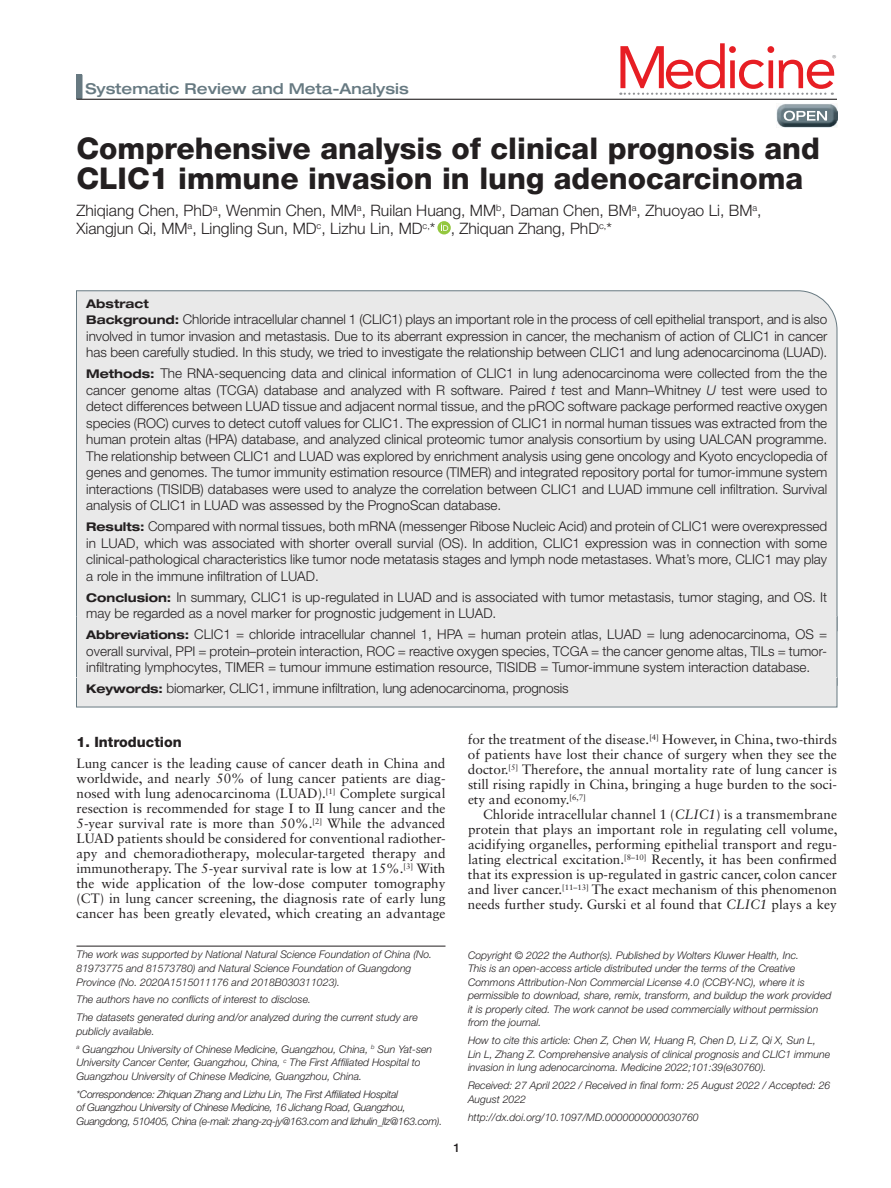
<style>
.page{position:relative;width:891px;height:1188px;background:#fff}
.page>*{position:absolute;margin:0;border:0;box-sizing:border-box;transform-origin:0 0}
.t1{font:59.4px "Avenir";letter-spacing:-.06em;color:#e71e24}
.t2{font:800 30px/30px "Helvetica Neue LT Std";color:#231f20}
.t3{font:300 15.75px/18px "Helvetica Neue LT Std";color:#231f20}
.t4{font:500 expanded 15px "Helvetica Neue LT Std";color:#667981}
.t5{font:800 14.25px "Helvetica Neue LT Std";color:#231f20}
.t6{font:300 13.5px/16.5px "Helvetica Neue LT Std";color:#231f20;text-align:justify}
.t7{font:13.5px/15px "Sabon LT Std";color:#231f20;text-align:justify}
.t8{font:700 expanded 12px "Helvetica Neue LT Std";color:#231f20}
.t9{font:500 12px "Helvetica Neue LT Std";color:#231f20}
.t10{font:italic 300 10.5px/13.5px "Helvetica Neue LT Std";color:#231f20}
.t11{font:italic 300 10.5px/13.5px "Helvetica Neue LT Std";letter-spacing:-.025em;color:#231f20}
.t12{font:500 10.35px "Akzidenz Grotesk BE";color:#909295}
.s1{font-weight:700;font-stretch:expanded;font-size:12px}
.s2{font-style:italic}
.s3{font-family:"Gandhari Unicode"}
</style>
<div class="page">
<div style="left:76px;top:74px;width:6px;height:25px;background:#677981"></div>
<hr style="left:76px;top:99px;width:761px;height:1px;background:#231f20">
<img style="left:776px;top:104px;width:61px;height:24px">
<svg style="left:784px;top:111px;width:43px;height:10px"></svg>
<svg style="left:620px;top:93px;width:213px;height:2px"></svg>
<div style="left:76px;top:290px;width:762px;height:342px;background:#e9e9e9"></div>
<div style="left:76px;top:616px;width:761px;height:71px;background:#e9e9e9"></div>
<div style="left:76px;top:678px;width:761px;height:29px;background:#e9e9e9"></div>
<svg style="left:437px;top:221px;width:14px;height:13px"></svg>
<svg style="left:441px;top:224px;width:7px;height:7px"></svg>
<hr style="left:76px;top:946px;width:370px;height:1px;background:#231f20">
<p class="t4" style="left:86px;top:80px;width:325px">Systematic Review and Meta-Analysis</p>
<h1 class="t1" style="left:615px;top:33px;width:223px">Medicine</h1>
<p class="t12" style="left:832px;top:52px;width:6px">®</p>
<h2 class="t2" style="left:76px;top:134px;width:745px">Comprehensive analysis of clinical prognosis and<br>CLIC1 immune invasion in lung adenocarcinoma</h2>
<p class="t3" style="left:76px;top:201px;width:687px">Zhiqiang Chen, PhD<sup>a</sup>, Wenmin Chen, MM<sup>a</sup>, Ruilan Huang, MM<sup>b</sup>, Daman Chen, BM<sup>a</sup>, Zhuoyao Li, BM<sup>a</sup>,<br>Xiangjun Qi, MM<sup>a</sup>, Lingling Sun, MD<sup>c</sup>, Lizhu Lin, MD<sup>c,</sup>* , Zhiquan Zhang, PhD<sup>c,</sup>*</p>
<p class="t8" style="left:86px;top:296px;width:64px">Abstract</p>
<p class="t6" style="left:86px;top:311px;width:743px"><span class="s1">Background:</span> Chloride intracellular channel 1 (CLIC1) plays an important role in the process of cell epithelial transport, and is also involved in tumor invasion and metastasis. Due to its aberrant expression in cancer, the mechanism of action of CLIC1 in cancer has been carefully studied. In this study, we tried to investigate the relationship between CLIC1 and lung adenocarcinoma (LUAD).</p>
<p class="t6" style="left:86px;top:365px;width:743px"><span class="s1">Methods:</span> The RNA-sequencing data and clinical information of CLIC1 in lung adenocarcinoma were collected from the the cancer genome altas (TCGA) database and analyzed with R software. Paired <span class="s2">t</span> test and Mann–Whitney <span class="s2">U</span> test were used to detect differences between LUAD tissue and adjacent normal tissue, and the pROC software package performed reactive oxygen species (ROC) curves to detect cutoff values for CLIC1. The expression of CLIC1 in normal human tissues was extracted from the human protein altas (HPA) database, and analyzed clinical proteomic tumor analysis consortium by using UALCAN programme.<br>The relationship between CLIC1 and LUAD was explored by enrichment analysis using gene oncology and Kyoto encyclopedia of genes and genomes. The tumor immunity estimation resource (TIMER) and integrated repository portal for tumor-immune system interactions (TISIDB) databases were used to analyze the correlation between CLIC1 and LUAD immune cell infiltration. Survival analysis of CLIC1 in LUAD was assessed by the PrognoScan database.</p>
<p class="t6" style="left:86px;top:518px;width:743px"><span class="s1">Results:</span> Compared with normal tissues, both mRNA (messenger Ribose Nucleic Acid) and protein of CLIC1 were overexpressed in LUAD, which was associated with shorter overall survial (OS). In addition, CLIC1 expression was in connection with some clinical-pathological characteristics like tumor node metatasis stages and lymph node metastases. What’s more, CLIC1 may play a role in the immune infiltration of LUAD.</p>
<p class="t6" style="left:86px;top:589px;width:742px"><span class="s1">Conclusion:</span> In summary, CLIC1 is up-regulated in LUAD and is associated with tumor metastasis, tumor staging, and OS. It may be regarded as a novel marker for prognostic judgement in LUAD.</p>
<p class="t6" style="left:86px;top:626px;width:743px"><span class="s1">Abbreviations:</span> CLIC1 = chloride intracellular channel 1, HPA = human protein atlas, LUAD = lung adenocarcinoma, OS = overall survival, PPI = protein–protein interaction, ROC = reactive oxygen species, TCGA = the cancer genome altas, TILs = tumor&shy;infiltrating lymphocytes, TIMER = tumour immune estimation resource, TISIDB = Tumor-immune system interaction database.</p>
<p class="t6" style="left:86px;top:680px;width:484px"><span class="s1">Keywords:</span> biomarker, CLIC1, immune infiltration, lung adenocarcinoma, prognosis</p>
<p class="t5" style="left:76px;top:734px;width:107px">1. Introduction</p>
<p class="t7" style="left:76px;top:756px;width:371px">Lung cancer is the leading cause of cancer death in China and worldwide, and nearly 50% of lung cancer patients are diag&shy;nosed with lung adenocarcinoma (LUAD).<sup>[1]</sup> Complete surgical resection is recommended for stage <span class="s3">Ⅰ</span> to <span class="s3">Ⅱ</span> lung cancer and the 5-year survival rate is more than 50%.<sup>[2]</sup> While the advanced LUAD patients should be considered for conventional radiother&shy;apy and chemoradiotherapy, molecular-targeted therapy and immunotherapy. The 5-year survival rate is low at 15%.<sup>[3]</sup> With the wide application of the low-dose computer tomography (CT) in lung cancer screening, the diagnosis rate of early lung cancer has been greatly elevated, which creating an advantage</p>
<p class="t7" style="left:468px;top:732px;width:371px">for the treatment of the disease.<sup>[4]</sup> However, in China, two-thirds of patients have lost their chance of surgery when they see the doctor.<sup>[5]</sup> Therefore, the annual mortality rate of lung cancer is still rising rapidly in China, bringing a huge burden to the soci&shy;ety and economy.<sup>[6,7]</sup></p>
<p class="t7" style="left:468px;top:807px;width:371px;text-indent:15px">Chloride intracellular channel 1 (<span class="s2">CLIC1</span>) is a transmembrane protein that plays an important role in regulating cell volume, acidifying organelles, performing epithelial transport and regu&shy;lating electrical excitation.<sup>[8–10]</sup> Recently, it has been confirmed that its expression is up-regulated in gastric cancer, colon cancer and liver cancer.<sup>[11–13]</sup> The exact mechanism of this phenomenon needs further study. Gurski et al found that <span class="s2">CLIC1</span> plays a key</p>
<p class="t10" style="left:76px;top:948px;width:357px">The work was supported by National Natural Science Foundation of China (No.<br>81973775 and 81573780) and Natural Science Foundation of Guangdong<br>Province (No. 2020A1515011176 and 2018B030311023).</p>
<p class="t10" style="left:76px;top:991px;width:343px;line-height:18px">The authors have no conflicts of interest to disclose.<br>The datasets generated during and/or analyzed during the current study are</p>
<p class="t10" style="left:76px;top:1022px;width:357px;line-height:18px">publicly available.<br><sup>a</sup> Guangzhou University of Chinese Medicine, Guangzhou, China, <sup>b</sup> Sun Yat-sen</p>
<p class="t10" style="left:76px;top:1056px;width:346px">University Cancer Center, Guangzhou, China, <sup>c</sup> The First Affiliated Hospital to<br>Guangzhou University of Chinese Medicine, Guangzhou, China.</p>
<p class="t11" style="left:77px;top:1087px;width:367px">*Correspondence: Zhiquan Zhang and Lizhu Lin, The First Affiliated Hospital<br>of Guangzhou University of Chinese Medicine, 16 Jichang Road, Guangzhou,<br>Guangdong, 510405, China (e-mail: zhang-zq-jy@163.com and lizhulin_llz@163.com).</p>
<p class="t9" style="left:453px;top:1140px;width:8px">1</p>
<p class="t10" style="left:468px;top:948px;width:365px">Copyright © 2022 the Author(s). Published by Wolters Kluwer Health, Inc.<br>This is an open-access article distributed under the terms of the Creative Commons Attribution-Non Commercial License 4.0 (CCBY-NC), where it is permissible to download, share, remix, transform, and buildup the work provided it is properly cited. The work cannot be used commercially without permission from the journal.</p>
<p class="t10" style="left:468px;top:1033px;width:364px">How to cite this article: Chen Z, Chen W, Huang R, Chen D, Li Z, Qi X, Sun L,<br>Lin L, Zhang Z. Comprehensive analysis of clinical prognosis and CLIC1 immune invasion in lung adenocarcinoma. Medicine 2022;101:39(e30760).</p>
<p class="t10" style="left:468px;top:1078px;width:364px">Received: 27 April 2022 / Received in final form: 25 August 2022 / Accepted: 26<br>August 2022</p>
<p class="t10" style="left:468px;top:1110px;width:232px">http://dx.doi.org/10.1097/MD.0000000000030760</p>
</div>
